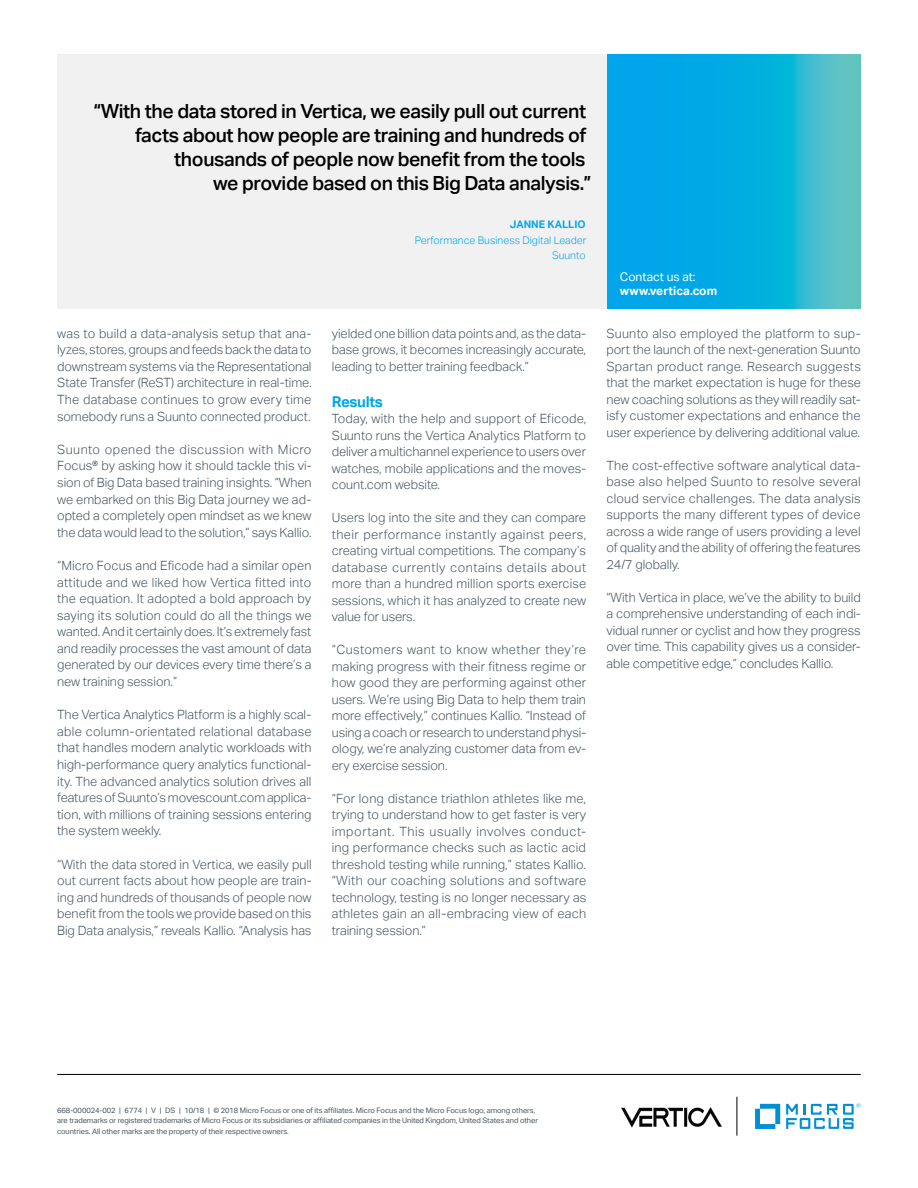
<style>
.page{position:relative;width:918px;height:1188px;background:#fff}
.page>*{position:absolute;margin:0;border:0;box-sizing:border-box;transform-origin:0 0}
.t1{font:500 19.5px/24px "Aktiv Grotesk";letter-spacing:-.02em;color:#000;text-align:right}
.t2{font:700 15px "Aktiv Grotesk";letter-spacing:-.02em;color:#00a6e9}
.t3{font:300 12.75px/16.5px "Aktiv Grotesk";letter-spacing:-.005em;color:#455560;text-align:justify}
.t4{font:700 12px "Aktiv Grotesk";color:#fff}
.t5{font:12px "Aktiv Grotesk";color:#fff}
.t6{font:300 10.5px/14.2px "Aktiv Grotesk";color:#00a6e9;text-align:right}
.t7{font:700 10.5px "Aktiv Grotesk";color:#00a6e9}
.t8{font:7.5px/10.5px "Aktiv Grotesk";letter-spacing:-.01em;color:#455560}
</style>
<div class="page">
<hr style="left:57px;top:1074px;width:804px;height:1px;background:#000">
<svg style="left:607px;top:54px;width:254px;height:254px;background:#14b0dc"></svg>
<div style="left:57px;top:54px;width:550px;height:254px;background:#f1f1f2"></div>
<svg style="left:755px;top:1104px;width:25px;height:25px"></svg>
<svg style="left:786px;top:1103px;width:75px;height:26px"></svg>
<hr style="left:737px;top:1097px;width:1px;height:39px;background:#000">
<img style="left:621px;top:1107px;width:101px;height:20px">
<h1 class="t1" style="left:94px;top:99px;width:499px">“With the data stored in Vertica, we easily pull out current facts about how people are training and hundreds of thousands of people now benefit from the tools<br>we provide based on this Big Data analysis.”</h1>
<p class="t7" style="left:510px;top:218px;width:77px">JANNE KALLIO</p>
<p class="t6" style="left:415px;top:234px;width:173px">Performance Business Digital Leader<br>Suunto</p>
<p class="t3" style="left:57px;top:325px;width:256px">was to build a data-analysis setup that ana&shy;lyzes, stores, groups and feeds back the data to downstream systems via the Representational State Transfer (ReST) architecture in real-time.<br>The database continues to grow every time somebody runs a Suunto connected product.</p>
<p class="t3" style="left:57px;top:441px;width:256px">Suunto opened the discussion with Micro Focus® by asking how it should tackle this vi&shy;sion of Big Data based training insights. “When we embarked on this Big Data journey we ad&shy;opted a completely open mindset as we knew the data would lead to the solution,” says Kallio.</p>
<p class="t3" style="left:57px;top:557px;width:256px">“Micro Focus and Eficode had a similar open attitude and we liked how Vertica fitted into the equation. It adopted a bold approach by saying its solution could do all the things we wanted. And it certainly does. It’s extremely fast and readily processes the vast amount of data generated by our devices every time there’s a new training session.”</p>
<p class="t3" style="left:57px;top:707px;width:256px">The Vertica Analytics Platform is a highly scal&shy;able column-orientated relational database that handles modern analytic workloads with high-performance query analytics functional&shy;ity. The advanced analytics solution drives all features of Suunto’s movescount.com applica&shy;tion, with millions of training sessions entering the system weekly.</p>
<p class="t3" style="left:57px;top:856px;width:256px">“With the data stored in Vertica, we easily pull out current facts about how people are train&shy;ing and hundreds of thousands of people now benefit from the tools we provide based on this Big Data analysis,” reveals Kallio. “Analysis has</p>
<p class="t3" style="left:332px;top:325px;width:256px">yielded one billion data points and, as the data&shy;base grows, it becomes increasingly accurate, leading to better training feedback.”</p>
<p class="t2" style="left:332px;top:393px;width:53px">Results</p>
<p class="t3" style="left:332px;top:411px;width:256px">Today, with the help and support of Eficode, Suunto runs the Vertica Analytics Platform to deliver a multichannel experience to users over watches, mobile applications and the moves&shy;count.com website.</p>
<p class="t3" style="left:332px;top:510px;width:256px">Users log into the site and they can compare their performance instantly against peers, creating virtual competitions. The company’s database currently contains details about more than a hundred million sports exercise sessions, which it has analyzed to create new value for users.</p>
<p class="t3" style="left:332px;top:642px;width:256px">“Customers want to know whether they’re making progress with their fitness regime or how good they are performing against other users. We’re using Big Data to help them train more effectively,” continues Kallio. “Instead of using a coach or research to understand physi&shy;ology, we’re analyzing customer data from ev&shy;ery exercise session.</p>
<p class="t3" style="left:332px;top:790px;width:256px">“For long distance triathlon athletes like me, trying to understand how to get faster is very important. This usually involves conduct&shy;ing performance checks such as lactic acid threshold testing while running,” states Kallio. “With our coaching solutions and software technology, testing is no longer necessary as athletes gain an all-embracing view of each training session.”</p>
<p class="t5" style="left:620px;top:269px;width:77px">Contact us at:</p>
<p class="t4" style="left:620px;top:284px;width:99px">www.vertica.com</p>
<p class="t3" style="left:606px;top:325px;width:256px">Suunto also employed the platform to sup&shy;port the launch of the next-generation Suunto Spartan product range. Research suggests that the market expectation is huge for these new coaching solutions as they will readily sat&shy;isfy customer expectations and enhance the user experience by delivering additional value.</p>
<p class="t3" style="left:606px;top:457px;width:256px">The cost-effective software analytical data&shy;base also helped Suunto to resolve several cloud service challenges. The data analysis supports the many different types of device across a wide range of users providing a level of quality and the ability of offering the features 24/7 globally.</p>
<p class="t3" style="left:606px;top:589px;width:256px">“With Vertica in place, we’ve the ability to build a comprehensive understanding of each indi&shy;vidual runner or cyclist and how they progress over time. This capability gives us a consider&shy;able competitive edge,” concludes Kallio.</p>
<p class="t8" style="left:57px;top:1105px;width:482px">668-000024-002 | 6774 | V | DS | 10/18 | © 2018 Micro Focus or one of its affiliates. Micro Focus and the Micro Focus logo, among others, are trademarks or registered trademarks of Micro Focus or its subsidiaries or affiliated companies in the United Kingdom, United States and other countries. All other marks are the property of their respective owners.</p>
</div>
